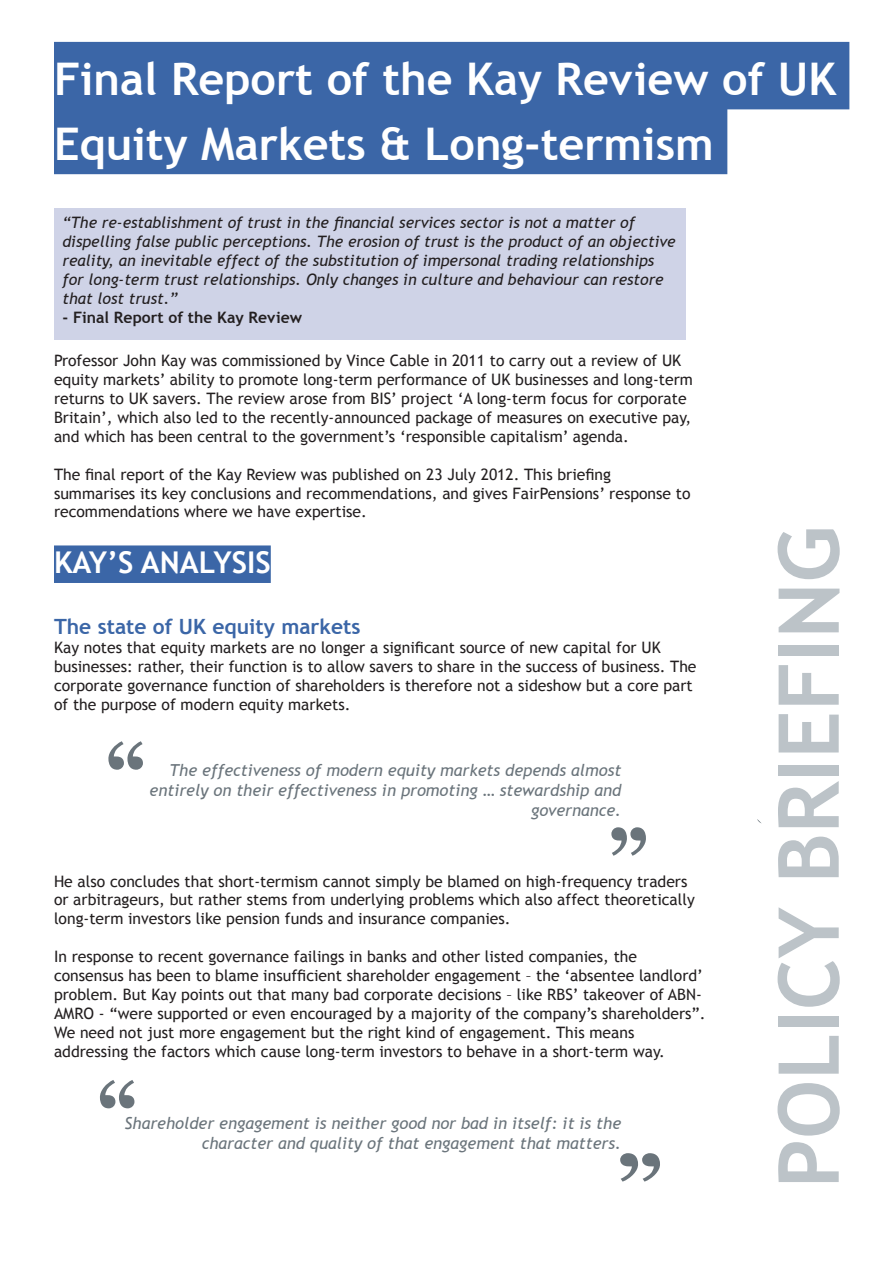
<style>
.page{position:relative;width:893px;height:1263px;background:#fff}
.page>*{position:absolute;margin:0;border:0;box-sizing:border-box;transform-origin:0 0}
.Side_Heading{font:700 84px "Trebuchet MS";color:#bcc3c8}
.Head_1_Highlight{font:700 45px/64.8px "Trebuchet MS";color:#fff}
.Head_3_Highlight{font:700 30px "Trebuchet MS";color:#fff}
.Head_4__blue{font:700 21px "Trebuchet MS";color:#3b66a7}
.Quotes{font:italic 16.5px/19.8px "Trebuchet MS";color:#6a747b;text-align:right}
.t1{font:15.75px/18.9px "Trebuchet MS";color:#231f20}
.t2{font:italic 15.75px/18.9px "Trebuchet MS";color:#231f20}
.t3{font:700 15.75px "Trebuchet MS";color:#231f20}
</style>
<div class="page">
<svg style="left:108px;top:741px;width:35px;height:29px"></svg>
<svg style="left:611px;top:827px;width:35px;height:29px"></svg>
<div style="left:54px;top:42px;width:795px;height:67px;background:#3b66a7"></div>
<div style="left:54px;top:107px;width:673px;height:67px;background:#3b66a7"></div>
<div style="left:54px;top:208px;width:631px;height:132px;background:#cfd3e7"></div>
<div style="left:54px;top:545px;width:217px;height:38px;background:#3b66a7"></div>
<svg style="left:100px;top:1080px;width:34px;height:28px"></svg>
<svg style="left:620px;top:1153px;width:40px;height:28px"></svg>
<p class="Head_1_Highlight" style="left:54px;top:47px;width:784px">Final Report of the Kay Review of UK<br>Equity Markets &amp; Long-termism</p>
<p class="t2" style="left:63px;top:213px;width:615px">“The re-establishment of trust in the financial services sector is not a matter of dispelling false public perceptions. The erosion of trust is the product of an objective reality, an inevitable effect of the substitution of impersonal trading relationships for long-term trust relationships. Only changes in culture and behaviour can restore that lost trust.”</p>
<p class="t3" style="left:63px;top:307px;width:241px">- Final Report of the Kay Review</p>
<p class="t1" style="left:54px;top:351px;width:640px">Professor John Kay was commissioned by Vince Cable in 2011 to carry out a review of UK equity markets’ ability to promote long-term performance of UK businesses and long-term returns to UK savers. The review arose from BIS’ project ‘A long-term focus for corporate Britain’, which also led to the recently-announced package of measures on executive pay, and which has been central to the government’s ‘responsible capitalism’ agenda.</p>
<p class="t1" style="left:54px;top:465px;width:638px">The final report of the Kay Review was published on 23 July 2012. This briefing summarises its key conclusions and recommendations, and gives FairPensions’ response to recommendations where we have expertise.</p>
<p class="Head_3_Highlight" style="left:54px;top:544px;width:218px">KAY’S ANALYSIS</p>
<p class="Head_4__blue" style="left:54px;top:614px;width:308px">The state of UK equity markets</p>
<p class="t1" style="left:54px;top:638px;width:644px">Kay notes that equity markets are no longer a significant source of new capital for UK businesses: rather, their function is to allow savers to share in the success of business. The corporate governance function of shareholders is therefore not a sideshow but a core part of the purpose of modern equity markets.</p>
<p class="Quotes" style="left:150px;top:760px;width:473px">The effectiveness of modern equity markets depends almost entirely on their effectiveness in promoting … stewardship and governance.</p>
<p class="t1" style="left:54px;top:872px;width:642px">He also concludes that short-termism cannot simply be blamed on high-frequency traders or arbitrageurs, but rather stems from underlying problems which also affect theoretically long-term investors like pension funds and insurance companies.</p>
<p class="t1" style="left:54px;top:947px;width:653px">In response to recent governance failings in banks and other listed companies, the consensus has been to blame insufficient shareholder engagement – the ‘absentee landlord’ problem. But Kay points out that many bad corporate decisions – like RBS’ takeover of ABN-AMRO - “were supported or even encouraged by a majority of the company’s shareholders”.<br>We need not just more engagement but the right kind of engagement. This means addressing the factors which cause long-term investors to behave in a short-term way.</p>
<p class="Quotes" style="left:125px;top:1113px;width:498px">Shareholder engagement is neither good nor bad in itself: it is the character and quality of that engagement that matters.</p>
<p class="Side_Heading" style="left:756px;top:1188px;width:664px;rotate:-90deg">POLICY BRIEFING</p>
</div>
